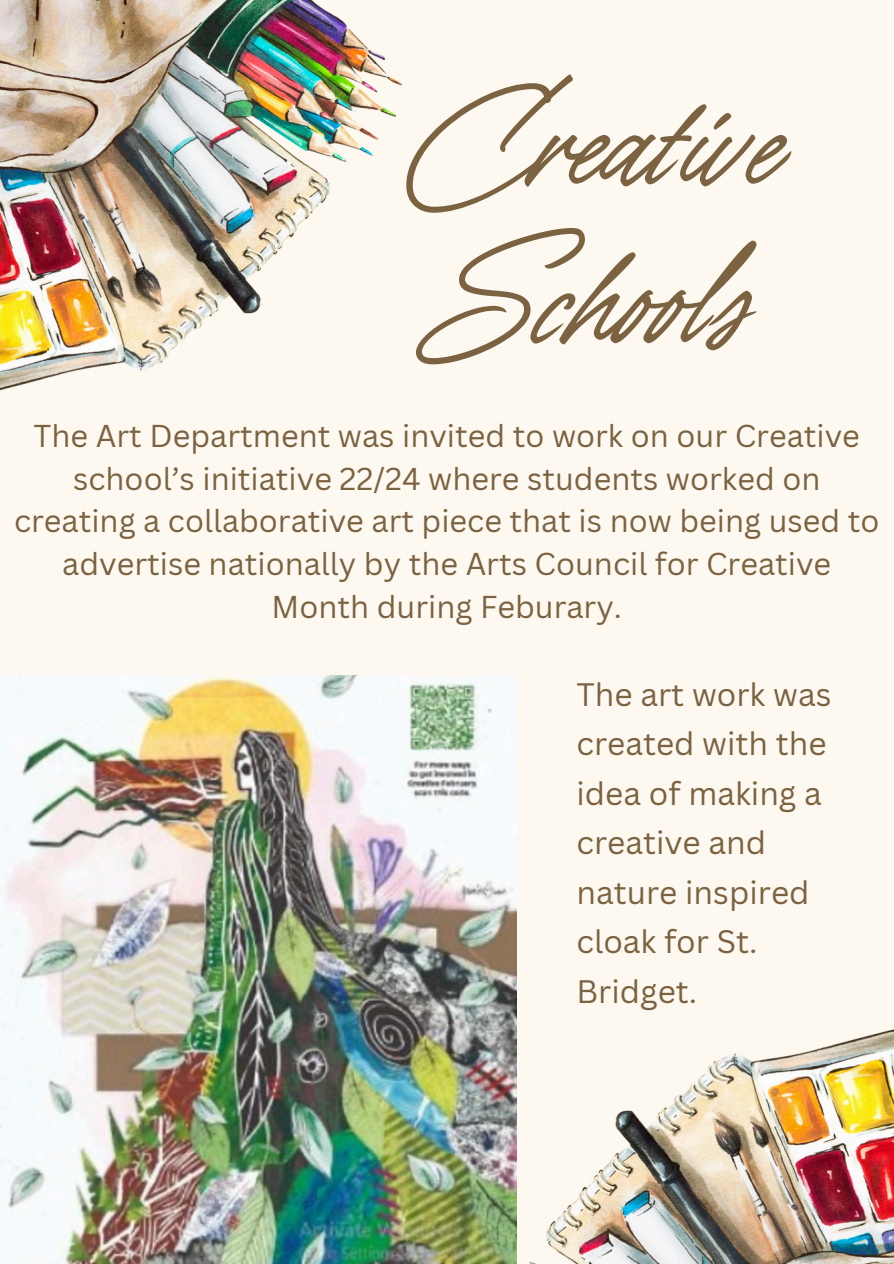
<style>
.page{position:relative;width:894px;height:1264px;background:#fff}
.page>*{position:absolute;margin:0;border:0;box-sizing:border-box;transform-origin:0 0}
.t1{font:113.55px/157.9px "TY Script";color:#7b6240}
.t2{font:31.65px/49.5px "Canva Sans";color:#7b6240}
.t3{font:30.75px/42.9px "Canva Sans";color:#7b6240;text-align:center}
</style>
<div class="page">
<div style="left:0;top:0;width:893px;height:1263px;background:#fdf8f0"></div>
<img style="left:0;top:0;width:401px;height:391px">
<img style="left:516px;top:1006px;width:377px;height:257px">
<img style="left:0;top:675px;width:516px;height:588px">
<p class="t1" style="left:407px;top:61px;width:372px">Creative<br>Schools</p>
<h1 class="t3" style="left:14px;top:413px;width:866px">The Art Department was invited to work on our Creative school’s initiative 22/24 where students worked on creating a collaborative art piece that is now being used to advertise nationally by the Arts Council for Creative Month during Feburary.</h1>
<p class="t2" style="left:576px;top:668px;width:256px">The art work was created with the idea of making a creative and nature inspired cloak for St.<br>Bridget.</p>
</div>
